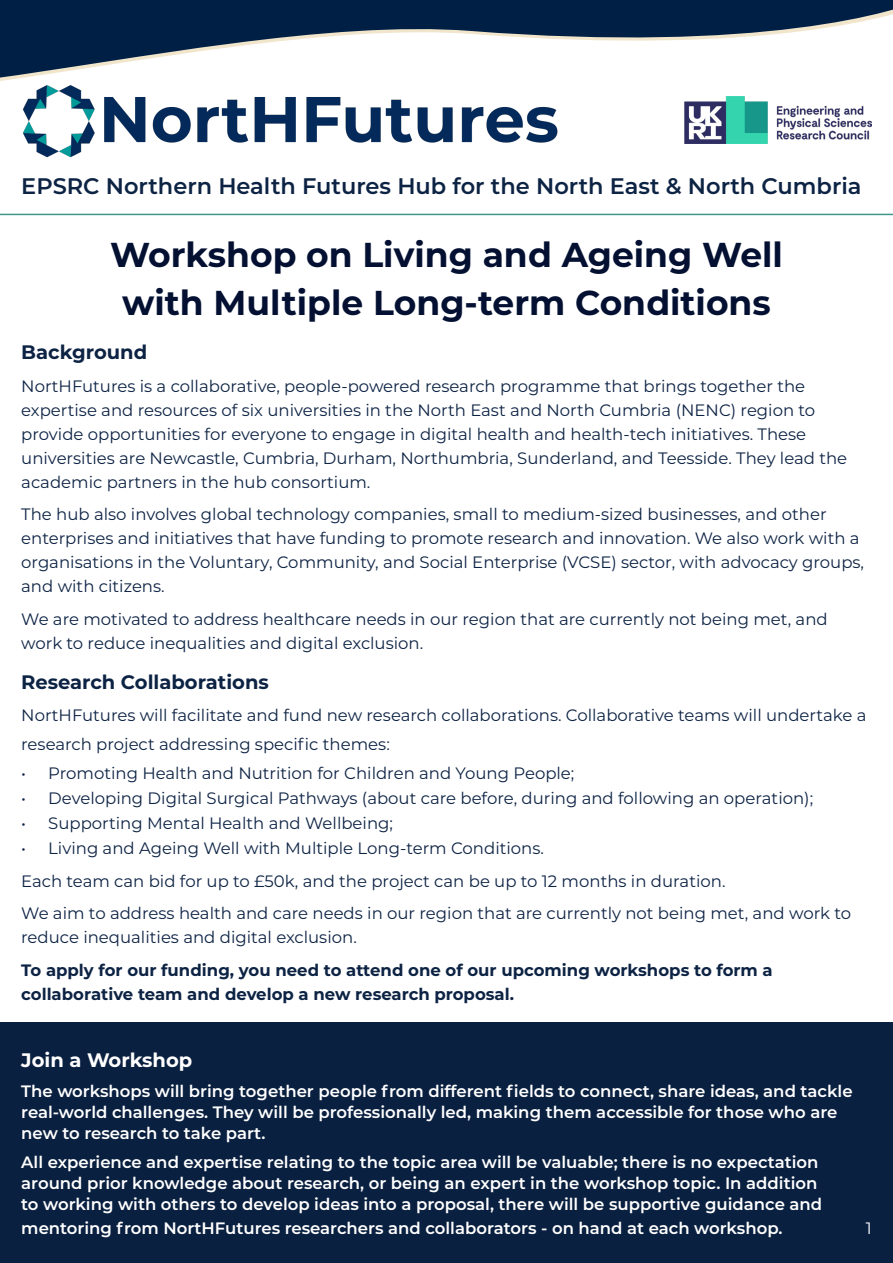
<style>
.page{position:relative;width:893px;height:1263px;background:#fff}
.page>*{position:absolute;margin:0;border:0;box-sizing:border-box;transform-origin:0 0}
.t1{font:700 34.5px "Montserrat";color:#031032}
.t2{font:600 22.5px "Montserrat";color:#0d2344}
.Body_Text_NortHFutures{font:700 19.5px "Montserrat";color:#0d2344}
.Body_Text_NortHFutures-2{font:700 19.5px "Montserrat";color:#fff}
.Body_Text_NortHFutures-3{font:16.5px/24px "Montserrat";color:#0d2344}
.Body_Text_NortHFutures-4{font:600 16.5px/21px "Montserrat";color:#fff}
.Body_Text_NortHFutures-5{font:700 16.5px/24px "Montserrat";color:#0d2344}
.Body_Text_NortHFutures-6{font:16.5px "Montserrat";color:#fff}
</style>
<div class="page">
<div style="left:0;top:1023px;width:893px;height:240px;background:#0a2040"></div>
<hr style="left:0;top:214px;width:893px;height:1px;background:#42978b">
<svg style="left:0;top:0;width:893px;height:79px"></svg>
<img style="left:22px;top:85px;width:535px;height:73px">
<img style="left:684px;top:97px;width:188px;height:47px">
<p class="t2" style="left:21px;top:170px;width:842px">EPSRC Northern Health Futures Hub for the North East &amp; North Cumbria</p>
<p class="t1" style="left:110px;top:230px;width:674px">Workshop on Living and Ageing Well</p>
<p class="t1" style="left:122px;top:277px;width:650px">with Multiple Long-term Conditions</p>
<p class="Body_Text_NortHFutures" style="left:21px;top:338px;width:128px">Background</p>
<p class="Body_Text_NortHFutures-3" style="left:21px;top:373px;width:827px">NortHFutures is a collaborative, people-powered research programme that brings together the expertise and resources of six universities in the North East and North Cumbria (NENC) region to provide opportunities for everyone to engage in digital health and health-tech initiatives. These universities are Newcastle, Cumbria, Durham, Northumbria, Sunderland, and Teesside. They lead the academic partners in the hub consortium.</p>
<p class="Body_Text_NortHFutures-3" style="left:21px;top:502px;width:844px">The hub also involves global technology companies, small to medium-sized businesses, and other enterprises and initiatives that have funding to promote research and innovation. We also work with a organisations in the Voluntary, Community, and Social Enterprise (VCSE) sector, with advocacy groups, and with citizens.</p>
<p class="Body_Text_NortHFutures-3" style="left:21px;top:606px;width:808px">We are motivated to address healthcare needs in our region that are currently not being met, and work to reduce inequalities and digital exclusion.</p>
<p class="Body_Text_NortHFutures" style="left:21px;top:668px;width:249px">Research Collaborations</p>
<p class="Body_Text_NortHFutures-3" style="left:21px;top:700px;width:847px;line-height:28.5px">NortHFutures will facilitate and fund new research collaborations. Collaborative teams will undertake a research project addressing specific themes:</p>
<p class="Body_Text_NortHFutures-3" style="left:21px;top:761px;width:555px">• Promoting Health and Nutrition for Children and Young People;</p>
<p class="Body_Text_NortHFutures-3" style="left:21px;top:786px;width:793px">• Developing Digital Surgical Pathways (about care before, during and following an operation);</p>
<p class="Body_Text_NortHFutures-3" style="left:21px;top:811px;width:373px">• Supporting Mental Health and Wellbeing;</p>
<p class="Body_Text_NortHFutures-3" style="left:21px;top:836px;width:524px">• Living and Ageing Well with Multiple Long-term Conditions.</p>
<p class="Body_Text_NortHFutures-3" style="left:21px;top:868px;width:706px">Each team can bid for up to £50k, and the project can be up to 12 months in duration.</p>
<p class="Body_Text_NortHFutures-3" style="left:21px;top:901px;width:831px">We aim to address health and care needs in our region that are currently not being met, and work to reduce inequalities and digital exclusion.</p>
<p class="Body_Text_NortHFutures-5" style="left:21px;top:957px;width:753px">To apply for our funding, you need to attend one of our upcoming workshops to form a collaborative team and develop a new research proposal.</p>
<p class="Body_Text_NortHFutures-2" style="left:21px;top:1046px;width:173px">Join a Workshop</p>
<p class="Body_Text_NortHFutures-4" style="left:21px;top:1079px;width:833px">The workshops will bring together people from different fields to connect, share ideas, and tackle real-world challenges. They will be professionally led, making them accessible for those who are new to research to take part.</p>
<p class="Body_Text_NortHFutures-4" style="left:21px;top:1151px;width:802px">All experience and expertise relating to the topic area will be valuable; there is no expectation around prior knowledge about research, or being an expert in the workshop topic. In addition to working with others to develop ideas into a proposal, there will be supportive guidance and</p>
<p class="Body_Text_NortHFutures-4" style="left:21px;top:1217px;width:763px">mentoring from NortHFutures researchers and collaborators - on hand at each workshop.</p>
<p class="Body_Text_NortHFutures-6" style="left:866px;top:1217px;width:7px">1</p>
</div>
